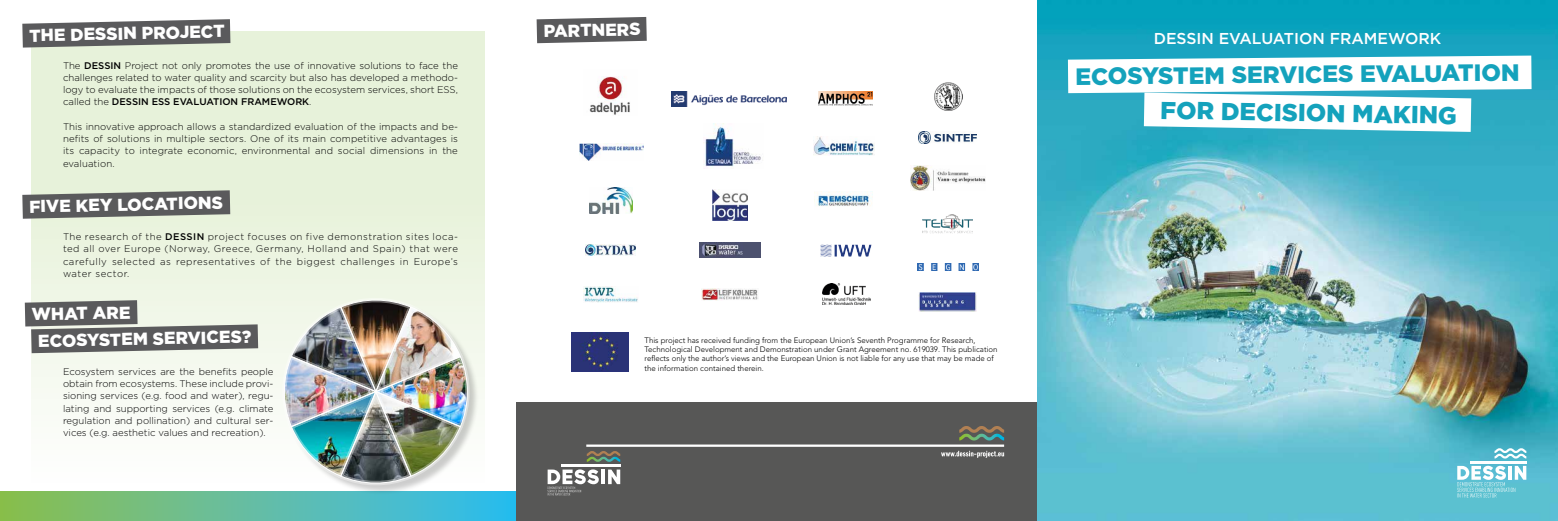
<style>
.page{position:relative;width:1558px;height:521px;background:#fff}
.page>*{position:absolute;margin:0;border:0;box-sizing:border-box;transform-origin:0 0}
.t1{font:900 24.5px "Gotham";color:#14a2bc}
.t2{font:900 23.62px "Gotham";letter-spacing:-.01em;color:#14a2bc}
.t3{font:900 17.32px "Gotham";color:#fff}
.t4{font:500 15.75px "Gotham";color:#fff}
.t5{font:300 9.62px/12.2px "Gotham";color:#000;text-align:justify}
.t6{font:300 7.88px/9.5px "Avenir LT Std";color:#000}
.s1{font-weight:500}
</style>
<div class="page">
<img style="left:1037px;top:0;width:521px;height:521px">
<svg style="left:1068px;top:56px;width:463px;height:76px"></svg>
<hr style="left:1470px;top:461px;width:56px;height:2px;background:#fff">
<svg style="left:1494px;top:448px;width:32px;height:10px"></svg>
<svg style="left:1457px;top:466px;width:69px;height:31px"></svg>
<div style="left:0;top:491px;width:516px;height:30px;background:linear-gradient(to right,#8fbe50,#30bcf4)"></div>
<div style="left:32px;top:32px;width:452px;height:457px;background:linear-gradient(to bottom,#e1efd1,#fcfdfa)"></div>
<svg style="left:22px;top:19px;width:208px;height:29px;background:#757675"></svg>
<div style="left:516px;top:402px;width:521px;height:119px;background:#575756"></div>
<svg style="left:941px;top:451px;width:63px;height:7px"></svg>
<svg style="left:547px;top:469px;width:52px;height:26px"></svg>
<hr style="left:601px;top:469px;width:4px;height:15px;background:#fff">
<svg style="left:608px;top:469px;width:12px;height:15px"></svg>
<hr style="left:561px;top:464px;width:59px;height:3px;background:#fff">
<svg style="left:587px;top:451px;width:33px;height:11px"></svg>
<svg style="left:959px;top:426px;width:45px;height:14px"></svg>
<hr style="left:586px;top:444px;width:418px;height:3px;background:#fff">
<svg style="left:22px;top:190px;width:208px;height:29px;background:#737573"></svg>
<img style="left:589px;top:76px;width:41px;height:39px">
<img style="left:818px;top:92px;width:54px;height:13px">
<img style="left:579px;top:144px;width:65px;height:17px">
<img style="left:813px;top:136px;width:61px;height:19px">
<img style="left:589px;top:188px;width:43px;height:25px">
<img style="left:712px;top:189px;width:35px;height:31px">
<img style="left:816px;top:192px;width:56px;height:14px">
<img style="left:585px;top:245px;width:51px;height:11px">
<img style="left:699px;top:243px;width:61px;height:15px">
<img style="left:820px;top:244px;width:52px;height:12px">
<img style="left:934px;top:82px;width:29px;height:28px">
<img style="left:910px;top:166px;width:75px;height:25px">
<img style="left:917px;top:264px;width:61px;height:6px">
<img style="left:583px;top:287px;width:55px;height:16px">
<img style="left:701px;top:289px;width:57px;height:12px">
<img style="left:822px;top:284px;width:48px;height:20px">
<img style="left:919px;top:132px;width:57px;height:11px">
<img style="left:922px;top:214px;width:50px;height:19px">
<img style="left:919px;top:292px;width:57px;height:19px">
<img style="left:571px;top:333px;width:58px;height:38px">
<img style="left:703px;top:123px;width:58px;height:44px">
<img style="left:671px;top:91px;width:115px;height:16px">
<div style="left:284px;top:299px;width:196px;height:197px;background:#000;opacity:.2"></div>
<img style="left:282px;top:297px;width:188px;height:189px">
<svg style="left:536px;top:17px;width:111px;height:26px;background:#69696b"></svg>
<svg style="left:25px;top:300px;width:233px;height:53px;background:#8e908c"></svg>
<h3 class="t3" style="left:29px;top:23px;width:197px;rotate:-1deg">THE DESSIN PROJECT</h3>
<p class="t5" style="left:63px;top:59px;width:396px">The <span class="s1">DESSIN</span> Project not only promotes the use of innovative solutions to face the challenges related to water quality and scarcity but also has developed a methodo&shy;logy to evaluate the impacts of those solutions on the ecosystem services, short ESS, called the <span class="s1">DESSIN ESS EVALUATION FRAMEWORK</span>.</p>
<p class="t5" style="left:63px;top:120px;width:396px">This innovative approach allows a standardized evaluation of the impacts and be&shy;nefits of solutions in multiple sectors. One of its main competitive advantages is its capacity to integrate economic, environmental and social dimensions in the evaluation.</p>
<h3 class="t3" style="left:29px;top:194px;width:195px;rotate:-1deg">FIVE KEY LOCATIONS</h3>
<p class="t5" style="left:63px;top:230px;width:396px">The research of the <span class="s1">DESSIN</span> project focuses on five demonstration sites loca&shy;ted all over Europe (Norway, Greece, Germany, Holland and Spain) that were carefully selected as representatives of the biggest challenges in Europe’s water sector.</p>
<h3 class="t3" style="left:32px;top:302px;width:100px;rotate:-1deg">WHAT ARE</h3>
<h3 class="t3" style="left:38px;top:329px;width:215px;rotate:-1deg">ECOSYSTEM SERVICES?</h3>
<p class="t5" style="left:63px;top:365px;width:212px">Ecosystem services are the benefits people obtain from ecosystems. These include provi&shy;sioning services (e.g. food and water), regu&shy;lating and supporting services (e.g. climate regulation and pollination) and cultural ser&shy;vices (e.g. aesthetic values and recreation).</p>
<h3 class="t3" style="left:543px;top:19px;width:99px;rotate:-1deg">PARTNERS</h3>
<h3 class="t4" style="left:1153px;top:28px;width:289px">DESSIN EVALUATION FRAMEWORK</h3>
<h2 class="t2" style="left:1075px;top:58px;width:446px">ECOSYSTEM SERVICES EVALUATION</h2>
<h1 class="t1" style="left:1160px;top:93px;width:298px;rotate:1deg">FOR DECISION MAKING</h1>
<p class="t6" style="left:644px;top:335px;width:355px">This project has received funding from the European Union’s Seventh Programme for Research, Technological Development and Demonstration under Grant Agreement no. 619039. This publication reflects only the author’s views and the European Union is not liable for any use that may be made of the information contained therein.</p>
</div>
